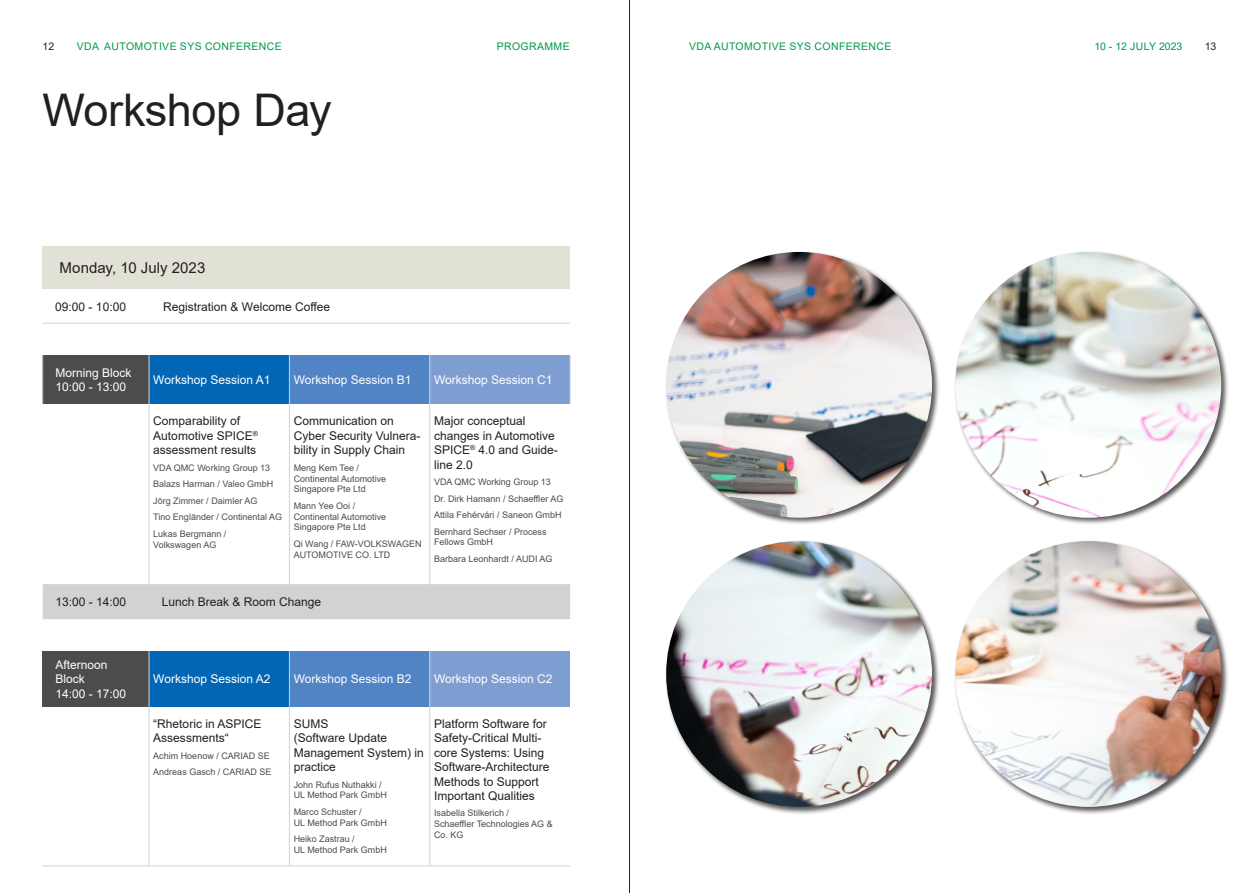
<style>
.page{position:relative;width:1259px;height:893px;background:#fff}
.page>*{position:absolute;margin:0;border:0;box-sizing:border-box;transform-origin:0 0}
.t1{font:45px "Arial";letter-spacing:-.01em;color:#231f20}
.t2{font:15px "Arial";letter-spacing:.005em;color:#231f20}
.t3{font:12px/14.4px "Arial";color:#231f20}
.t4{font:12px/14.4px "Arial";color:#fff}
.t5{font:10.5px "Arial";letter-spacing:.035em;color:#009a4e}
.t6{font:10.5px "Arial";color:#009a4e}
.t7{font:10.5px "Arial";color:#231f20}
.t8{font:9px/10.8px "Arial";color:#4b4c4d}
</style>
<div class="page">
<div style="left:43px;top:247px;width:527px;height:42px;background:#e2e1d5"></div>
<hr style="left:43px;top:323px;width:107px;height:1px;background:#d1d2d4">
<hr style="left:150px;top:323px;width:420px;height:1px;background:#d1d2d4">
<div style="left:43px;top:355px;width:106px;height:49px;background:#4b4c4d"></div>
<div style="left:149px;top:355px;width:140px;height:49px;background:#0166b3"></div>
<div style="left:289px;top:355px;width:141px;height:49px;background:#5084c4"></div>
<div style="left:430px;top:355px;width:140px;height:49px;background:#7e9ed2"></div>
<div style="left:43px;top:585px;width:527px;height:33px;background:#d1d2d4"></div>
<hr style="left:43px;top:584px;width:106px;height:1px;background:#d1d2d4">
<hr style="left:149px;top:584px;width:140px;height:1px;background:#d1d2d4">
<hr style="left:289px;top:584px;width:140px;height:1px;background:#d1d2d4">
<hr style="left:430px;top:584px;width:140px;height:1px;background:#d1d2d4">
<hr style="left:42px;top:355px;width:1px;height:49px;background:#d1d2d4">
<hr style="left:149px;top:355px;width:1px;height:49px;background:#d1d2d4">
<hr style="left:289px;top:355px;width:1px;height:49px;background:#d1d2d4">
<hr style="left:429px;top:355px;width:1px;height:49px;background:#d1d2d4">
<hr style="left:570px;top:355px;width:1px;height:49px;background:#d1d2d4">
<hr style="left:149px;top:404px;width:1px;height:181px;background:#d1d2d4">
<hr style="left:289px;top:404px;width:1px;height:180px;background:#d1d2d4">
<hr style="left:429px;top:404px;width:1px;height:181px;background:#d1d2d4">
<hr style="left:149px;top:585px;width:1px;height:33px;background:#d1d2d4">
<hr style="left:429px;top:585px;width:1px;height:33px;background:#d1d2d4">
<hr style="left:43px;top:618px;width:106px;height:1px;background:#d1d2d4">
<hr style="left:149px;top:618px;width:140px;height:1px;background:#d1d2d4">
<hr style="left:289px;top:618px;width:141px;height:1px;background:#d1d2d4">
<hr style="left:430px;top:618px;width:140px;height:1px;background:#d1d2d4">
<div style="left:43px;top:651px;width:106px;height:55px;background:#4b4c4d"></div>
<div style="left:149px;top:651px;width:140px;height:55px;background:#0166b3"></div>
<div style="left:289px;top:651px;width:141px;height:55px;background:#5084c4"></div>
<div style="left:430px;top:651px;width:140px;height:55px;background:#7e9ed2"></div>
<hr style="left:149px;top:651px;width:1px;height:55px;background:#d1d2d4">
<hr style="left:289px;top:651px;width:1px;height:55px;background:#d1d2d4">
<hr style="left:429px;top:651px;width:1px;height:55px;background:#d1d2d4">
<hr style="left:149px;top:706px;width:1px;height:159px;background:#d1d2d4">
<hr style="left:289px;top:706px;width:1px;height:159px;background:#d1d2d4">
<hr style="left:429px;top:706px;width:1px;height:159px;background:#d1d2d4">
<hr style="left:43px;top:865px;width:106px;height:1px;background:#d1d2d4">
<hr style="left:149px;top:865px;width:140px;height:1px;background:#d1d2d4">
<hr style="left:289px;top:865px;width:141px;height:1px;background:#d1d2d4">
<hr style="left:430px;top:865px;width:140px;height:1px;background:#d1d2d4">
<div style="left:664px;top:250px;width:275px;height:275px;background:#231f20;opacity:.75"></div>
<img style="left:666px;top:252px;width:266px;height:266px;border-radius:133px">
<div style="left:953px;top:539px;width:275px;height:275px;background:#231f20;opacity:.75"></div>
<img style="left:955px;top:541px;width:266px;height:266px;border-radius:133px">
<div style="left:664px;top:539px;width:275px;height:275px;background:#231f20;opacity:.75"></div>
<img style="left:666px;top:541px;width:266px;height:266px;border-radius:133px">
<div style="left:953px;top:250px;width:275px;height:275px;background:#231f20;opacity:.75"></div>
<img style="left:955px;top:252px;width:266px;height:266px;border-radius:133px">
<hr style="left:629px;top:0;width:1px;height:893px;background:#231f20">
<p class="t7" style="left:43px;top:39px;width:13px">12</p>
<p class="t5" style="left:77px;top:39px;width:207px">VDA AUTOMOTIVE SYS CONFERENCE</p>
<p class="t5" style="left:497px;top:39px;width:74px">PROGRAMME</p>
<p class="t5" style="left:689px;top:39px;width:204px">VDA AUTOMOTIVE SYS CONFERENCE</p>
<p class="t6" style="left:1094px;top:39px;width:90px">10 - 12 JULY 2023</p>
<p class="t7" style="left:1204px;top:39px;width:13px">13</p>
<h1 class="t1" style="left:43px;top:79px;width:291px">Workshop Day</h1>
<h2 class="t2" style="left:60px;top:258px;width:147px">Monday, 10 July 2023</h2>
<h3 class="t3" style="left:55px;top:299px;width:72px">09:00 - 10:00</h3>
<h3 class="t3" style="left:163px;top:299px;width:168px">Registration &amp; Welcome Coffee</h3>
<h3 class="t4" style="left:55px;top:365px;width:78px">Morning Block<br>10:00 - 13:00</h3>
<h3 class="t4" style="left:153px;top:372px;width:119px">Workshop Session A1</h3>
<h3 class="t4" style="left:294px;top:372px;width:119px">Workshop Session B1</h3>
<h3 class="t4" style="left:434px;top:372px;width:120px">Workshop Session C1</h3>
<h3 class="t3" style="left:153px;top:414px;width:106px">Comparability of<br>Automotive SPICE<sup>® </sup>assessment results</h3>
<p class="t8" style="left:153px;top:459px;width:130px;line-height:16.5px">VDA QMC Working Group 13<br>Balazs Harman / Valeo GmbH<br>Jörg Zimmer / Daimler AG<br>Tino Engländer / Continental AG<br>Lukas Bergmann /</p>
<p class="t8" style="left:153px;top:539px;width:65px">Volkswagen AG</p>
<h3 class="t3" style="left:294px;top:414px;width:128px">Communication on<br>Cyber Security Vulnera&shy;bility in Supply Chain</h3>
<p class="t8" style="left:294px;top:462px;width:94px">Meng Kem Tee /<br>Continental Automotive<br>Singapore Pte Ltd</p>
<p class="t8" style="left:294px;top:500px;width:94px">Mann Yee Ooi /<br>Continental Automotive<br>Singapore Pte Ltd</p>
<p class="t8" style="left:294px;top:538px;width:129px">Qi Wang / FAW-VOLKSWAGEN<br>AUTOMOTIVE CO. LTD</p>
<h3 class="t3" style="left:434px;top:414px;width:125px">Major conceptual changes in Automotive<br>SPICE<sup>®</sup> 4.0 and Guide&shy;line 2.0</h3>
<p class="t8" style="left:434px;top:474px;width:131px;line-height:16.5px">VDA QMC Working Group 13<br>Dr. Dirk Hamann / Schaeffler AG<br>Attila Fehérvári / Saneon GmbH<br>Bernhard Sechser / Process</p>
<p class="t8" style="left:434px;top:534px;width:120px;line-height:16.5px">Fellows GmbH<br>Barbara Leonhardt / AUDI AG</p>
<h3 class="t3" style="left:55px;top:595px;width:72px">13:00 - 14:00</h3>
<h3 class="t3" style="left:162px;top:595px;width:161px">Lunch Break &amp; Room Change</h3>
<h3 class="t4" style="left:55px;top:657px;width:72px">Afternoon<br>Block<br>14:00 - 17:00</h3>
<h3 class="t4" style="left:153px;top:672px;width:119px">Workshop Session A2</h3>
<h3 class="t4" style="left:294px;top:672px;width:119px">Workshop Session B2</h3>
<h3 class="t4" style="left:434px;top:672px;width:120px">Workshop Session C2</h3>
<h3 class="t3" style="left:153px;top:716px;width:110px">“Rhetoric in ASPICE<br>Assessments“</h3>
<p class="t8" style="left:153px;top:747px;width:120px;line-height:16.5px">Achim Hoenow / CARIAD SE<br>Andreas Gasch / CARIAD SE</p>
<h3 class="t3" style="left:294px;top:716px;width:132px">SUMS<br>(Software Update<br>Management System) in practice</h3>
<p class="t8" style="left:294px;top:779px;width:95px">John Rufus Nuthakki /<br>UL Method Park GmbH</p>
<p class="t8" style="left:294px;top:806px;width:95px">Marco Schuster /<br>UL Method Park GmbH</p>
<p class="t8" style="left:294px;top:834px;width:95px">Heiko Zastrau /<br>UL Method Park GmbH</p>
<h3 class="t3" style="left:434px;top:716px;width:117px">Platform Software for<br>Safety-Critical Multi&shy;core Systems: Using<br>Software-Architecture<br>Methods to Support<br>Important Qualities</h3>
<p class="t8" style="left:434px;top:808px;width:120px">Isabella Stilkerich /<br>Schaeffler Technologies AG &amp;<br>Co. KG</p>
</div>
